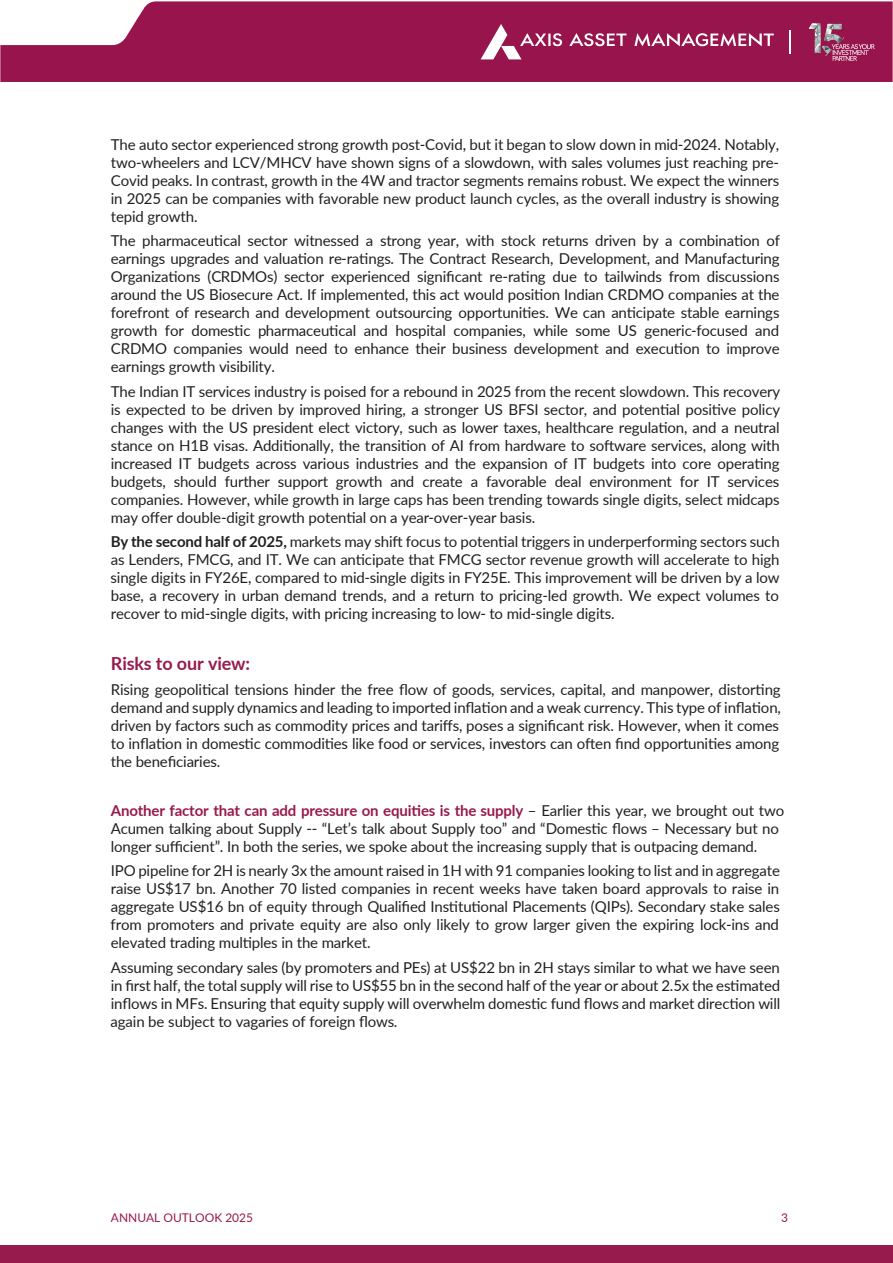
<style>
.page{position:relative;width:893px;height:1263px;background:#fff}
.page>*{position:absolute;margin:0;border:0;box-sizing:border-box;transform-origin:0 0}
.t1{font:700 18px "Lato";letter-spacing:-.01em;color:#971a4d}
.t2{font:15px/18px "Lato";letter-spacing:-.01em;color:#231f20;text-align:justify}
.t3{font:12px "Lato";color:#971a4d}
.s1{font-weight:700}
.s2{font-weight:700;color:#971a4d}
</style>
<div class="page">
<div style="left:0;top:1246px;width:893px;height:17px;background:#981b4e"></div>
<svg style="left:0;top:1px;width:893px;height:81px;background:#a12b5d"></svg>
<svg style="left:481px;top:24px;width:81px;height:35px"></svg>
<svg style="left:569px;top:33px;width:57px;height:13px"></svg>
<svg style="left:634px;top:33px;width:140px;height:13px"></svg>
<svg style="left:789px;top:30px;width:1px;height:24px"></svg>
<svg style="left:805px;top:23px;width:70px;height:38px;background:#a1406a"></svg>
<p class="t2" style="left:111px;top:135px;width:670px">The auto sector experienced strong growth post-Covid, but it began to slow down in mid-2024. Notably, two-wheelers and LCV/MHCV have shown signs of a slowdown, with sales volumes just reaching pre-Covid peaks. In contrast, growth in the 4W and tractor segments remains robust. We expect the winners in 2025 can be companies with favorable new product launch cycles, as the overall industry is showing tepid growth.</p>
<p class="t2" style="left:111px;top:231px;width:671px">The pharmaceutical sector witnessed a strong year, with stock returns driven by a combination of earnings upgrades and valuation re-ratings. The Contract Research, Development, and Manufacturing Organizations (CRDMOs) sector experienced significant re-rating due to tailwinds from discussions around the US Biosecure Act. If implemented, this act would position Indian CRDMO companies at the forefront of research and development outsourcing opportunities. We can anticipate stable earnings growth for domestic pharmaceutical and hospital companies, while some US generic-focused and CRDMO companies would need to enhance their business development and execution to improve earnings growth visibility.</p>
<p class="t2" style="left:111px;top:381px;width:671px">The Indian IT services industry is poised for a rebound in 2025 from the recent slowdown. This recovery is expected to be driven by improved hiring, a stronger US BFSI sector, and potential positive policy changes with the US president elect victory, such as lower taxes, healthcare regulation, and a neutral stance on H1B visas. Additionally, the transition of AI from hardware to software services, along with increased IT budgets across various industries and the expansion of IT budgets into core operating budgets, should further support growth and create a favorable deal environment for IT services companies. However, while growth in large caps has been trending towards single digits, select midcaps may offer double-digit growth potential on a year-over-year basis.</p>
<p class="t2" style="left:111px;top:532px;width:671px"><span class="s1">By the second half of 2025,</span> markets may shift focus to potential triggers in underperforming sectors such as Lenders, FMCG, and IT. We can anticipate that FMCG sector revenue growth will accelerate to high single digits in FY26E, compared to mid-single digits in FY25E. This improvement will be driven by a low base, a recovery in urban demand trends, and a return to pricing-led growth. We expect volumes to recover to mid-single digits, with pricing increasing to low- to mid-single digits.</p>
<p class="t1" style="left:111px;top:650px;width:141px">Risks to our view:</p>
<p class="t2" style="left:111px;top:680px;width:672px;text-align:left">Rising geopolitical tensions hinder the free flow of goods, services, capital, and manpower, distorting demand and supply dynamics and leading to imported inflation and a weak currency. This type of inflation, driven by factors such as commodity prices and tariffs, poses a significant risk. However, when it comes to inflation in domestic commodities like food or services, investors can often find opportunities among the beneficiaries.</p>
<p class="t2" style="left:111px;top:801px;width:675px;text-align:left"><span class="s2">Another factor that can add pressure on equities is the supply</span> – Earlier this year, we brought out two<br>Acumen talking about Supply -- “Let’s talk about Supply too” and “Domestic flows – Necessary but no longer sufficient”. In both the series, we spoke about the increasing supply that is outpacing demand.</p>
<p class="t2" style="left:111px;top:861px;width:671px">IPO pipeline for 2H is nearly 3x the amount raised in 1H with 91 companies looking to list and in aggregate raise US$17 bn. Another 70 listed companies in recent weeks have taken board approvals to raise in aggregate US$16 bn of equity through Qualified Institutional Placements (QIPs). Secondary stake sales from promoters and private equity are also only likely to grow larger given the expiring lock-ins and elevated trading multiples in the market.</p>
<p class="t2" style="left:111px;top:957px;width:671px">Assuming secondary sales (by promoters and PEs) at US$22 bn in 2H stays similar to what we have seen in first half, the total supply will rise to US$55 bn in the second half of the year or about 2.5x the estimated inflows in MFs. Ensuring that equity supply will overwhelm domestic fund flows and market direction will again be subject to vagaries of foreign flows.</p>
<p class="t3" style="left:111px;top:1209px;width:144px">ANNUAL OUTLOOK 2025</p>
<p class="t3" style="left:781px;top:1209px;width:8px">3</p>
</div>
